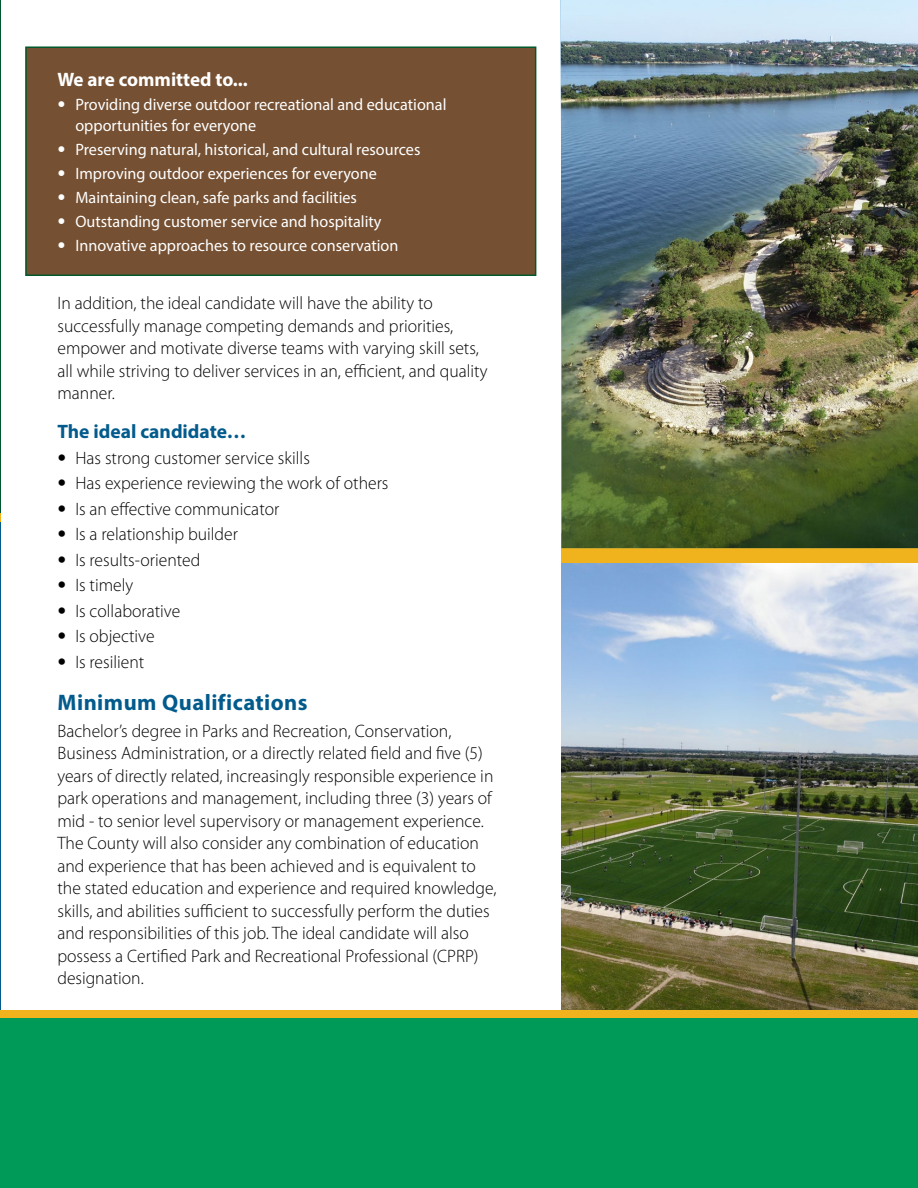
<style>
.page{position:relative;width:918px;height:1188px;background:#fff}
.page>*{position:absolute;margin:0;border:0;box-sizing:border-box;transform-origin:0 0}
.t1{font:700 22.5px "Myriad Pro";letter-spacing:.02em;color:#025b8c}
.t2{font:700 19.5px "Myriad Pro";color:#fff}
.t3{font:700 19.5px "Myriad Pro";color:#025b8c}
.t4{font:300 18px/22.5px "Myriad Pro";color:#000}
.t5{font:16.5px/21px "Myriad Pro";color:#fff}
.s1{font-family:"Helvetica Neue LT Std";font-weight:300;font-stretch:condensed}
.s2{font-family:"Helvetica Neue LT Std";font-stretch:condensed}
</style>
<div class="page">
<div style="left:25px;top:46px;width:511px;height:230px;background:#755032;border:2px solid #00582c"></div>
<div style="left:562px;top:533px;width:356px;height:48px;background:#f0b31d"></div>
<hr style="left:0;top:0;width:1px;height:1188px;background:#00582c">
<img style="left:561px;top:0;width:357px;height:548px">
<img style="left:562px;top:563px;width:356px;height:447px">
<hr style="left:0;top:518px;width:1px;height:670px;background:#025b8c">
<div style="left:0;top:1010px;width:918px;height:9px;background:#f0b31d"></div>
<div style="left:0;top:1019px;width:918px;height:169px;background:#009a58"></div>
<p class="t2" style="left:57px;top:66px;width:192px">We are committed to...</p>
<p class="t5" style="left:75px;top:93px;width:373px;text-indent:-18px"><span class="s1">•</span> Providing diverse outdoor recreational and educational opportunities for everyone</p>
<p class="t5" style="left:57px;top:138px;width:365px"><span class="s1">•</span> Preserving natural, historical, and cultural resources</p>
<p class="t5" style="left:57px;top:162px;width:321px"><span class="s1">•</span> Improving outdoor experiences for everyone</p>
<p class="t5" style="left:57px;top:186px;width:301px"><span class="s1">•</span> Maintaining clean, safe parks and facilities</p>
<p class="t5" style="left:57px;top:210px;width:326px"><span class="s1">•</span> Outstanding customer service and hospitality</p>
<p class="t5" style="left:57px;top:234px;width:343px"><span class="s1">•</span> Innovative approaches to resource conservation</p>
<p class="t4" style="left:57px;top:292px;width:432px">In addition, the ideal candidate will have the ability to successfully manage competing demands and priorities, empower and motivate diverse teams with varying skill sets, all while striving to deliver services in an, efficient, and quality manner.</p>
<p class="t3" style="left:57px;top:419px;width:190px">The ideal candidate…</p>
<p class="t4" style="left:57px;top:446px;width:254px"><span class="s2">•</span> Has strong customer service skills</p>
<p class="t4" style="left:57px;top:472px;width:333px"><span class="s2">•</span> Has experience reviewing the work of others</p>
<p class="t4" style="left:57px;top:497px;width:223px"><span class="s2">•</span> Is an effective communicator</p>
<p class="t4" style="left:57px;top:523px;width:182px"><span class="s2">•</span> Is a relationship builder</p>
<p class="t4" style="left:57px;top:548px;width:144px"><span class="s2">•</span> Is results-oriented</p>
<p class="t4" style="left:57px;top:574px;width:77px"><span class="s2">•</span> Is timely</p>
<p class="t4" style="left:57px;top:599px;width:124px"><span class="s2">•</span> Is collaborative</p>
<p class="t4" style="left:57px;top:625px;width:99px"><span class="s2">•</span> Is objective</p>
<p class="t4" style="left:57px;top:650px;width:88px"><span class="s2">•</span> Is resilient</p>
<p class="t1" style="left:57px;top:687px;width:252px">Minimum Qualifications</p>
<p class="t4" style="left:57px;top:719px;width:441px">Bachelor’s degree in Parks and Recreation, Conservation, Business Administration, or a directly related field and five (5) years of directly related, increasingly responsible experience in park operations and management, including three (3) years of mid - to senior level supervisory or management experience.<br>The County will also consider any combination of education and experience that has been achieved and is equivalent to the stated education and experience and required knowledge, skills, and abilities sufficient to successfully perform the duties and responsibilities of this job. The ideal candidate will also possess a Certified Park and Recreational Professional (CPRP) designation.</p>
</div>
